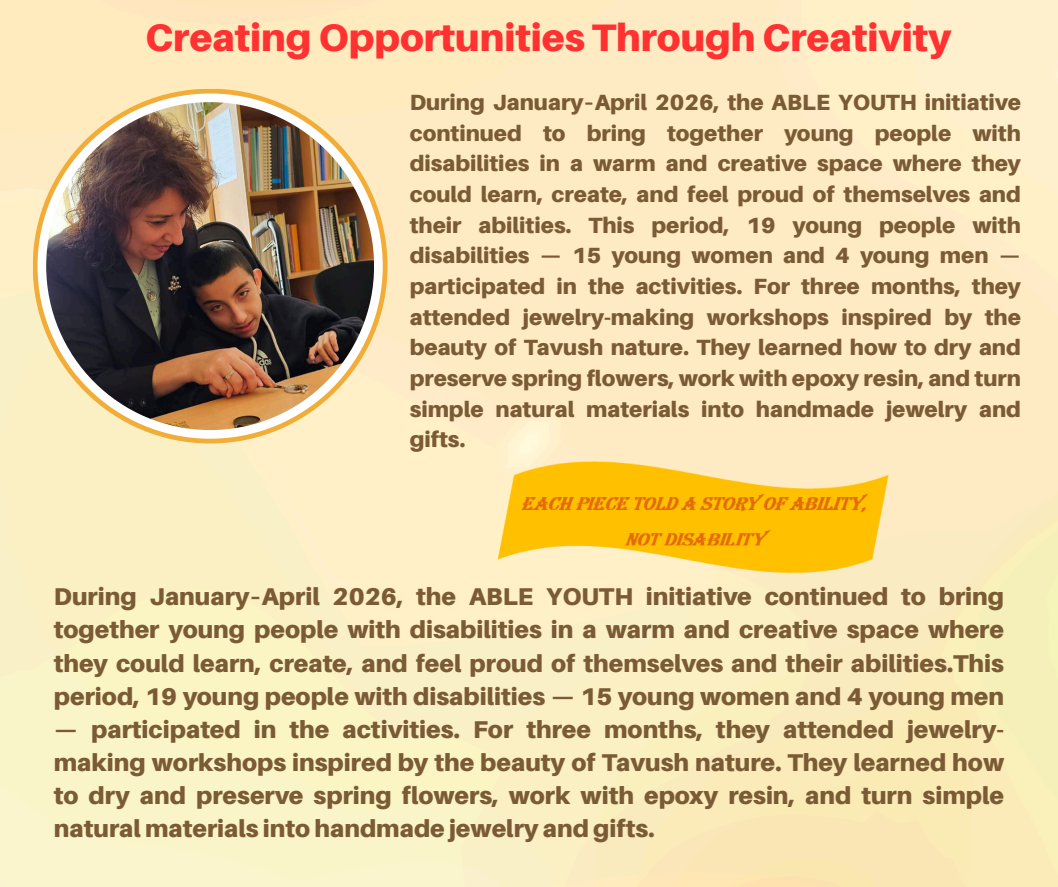
<style>
.page{position:relative;width:1058px;height:887px;background:#fff}
.page>*{position:absolute;margin:0;border:0;box-sizing:border-box;transform-origin:0 0}
.t1{font:900 38.25px "Aileron";color:#ff3131}
.t2{font:900 24.3px/33.2px "Aileron";color:#7b5b36;text-align:justify}
.t3{font:900 22.05px/30.6px "Aileron";color:#7b5b36;text-align:justify}
</style>
<div class="page">
<svg style="left:33px;top:89px;width:354px;height:354px;background:#fbe2ac"></svg>
<svg style="left:38px;top:93px;width:345px;height:345px;fill:#ffebc3"></svg>
<img style="left:46px;top:102px;width:328px;height:328px">
<img style="left:498px;top:461px;width:390px;height:112px">
<h1 class="t1" style="left:145px;top:14px;width:807px">Creating Opportunities Through Creativity</h1>
<p class="t3" style="left:410px;top:86px;width:612px">During January–April 2026, the ABLE YOUTH initiative continued to bring together young people with disabilities in a warm and creative space where they could learn, create, and feel proud of themselves and their abilities. This period, 19 young people with disabilities — 15 young women and 4 young men — participated in the activities. For three months, they attended jewelry-making workshops inspired by the beauty of Tavush nature. They learned how to dry and preserve spring flowers, work with epoxy resin, and turn simple natural materials into handmade jewelry and gifts.</p>
<p class="t2" style="left:54px;top:579px;width:951px">During January–April 2026, the ABLE YOUTH initiative continued to bring together young people with disabilities in a warm and creative space where they could learn, create, and feel proud of themselves and their abilities.This period, 19 young people with disabilities — 15 young women and 4 young men</p>
<p class="t2" style="left:54px;top:712px;width:951px">— participated in the activities. For three months, they attended jewelry&shy;making workshops inspired by the beauty of Tavush nature. They learned how to dry and preserve spring flowers, work with epoxy resin, and turn simple natural materials into handmade jewelry and gifts.</p>
</div>
